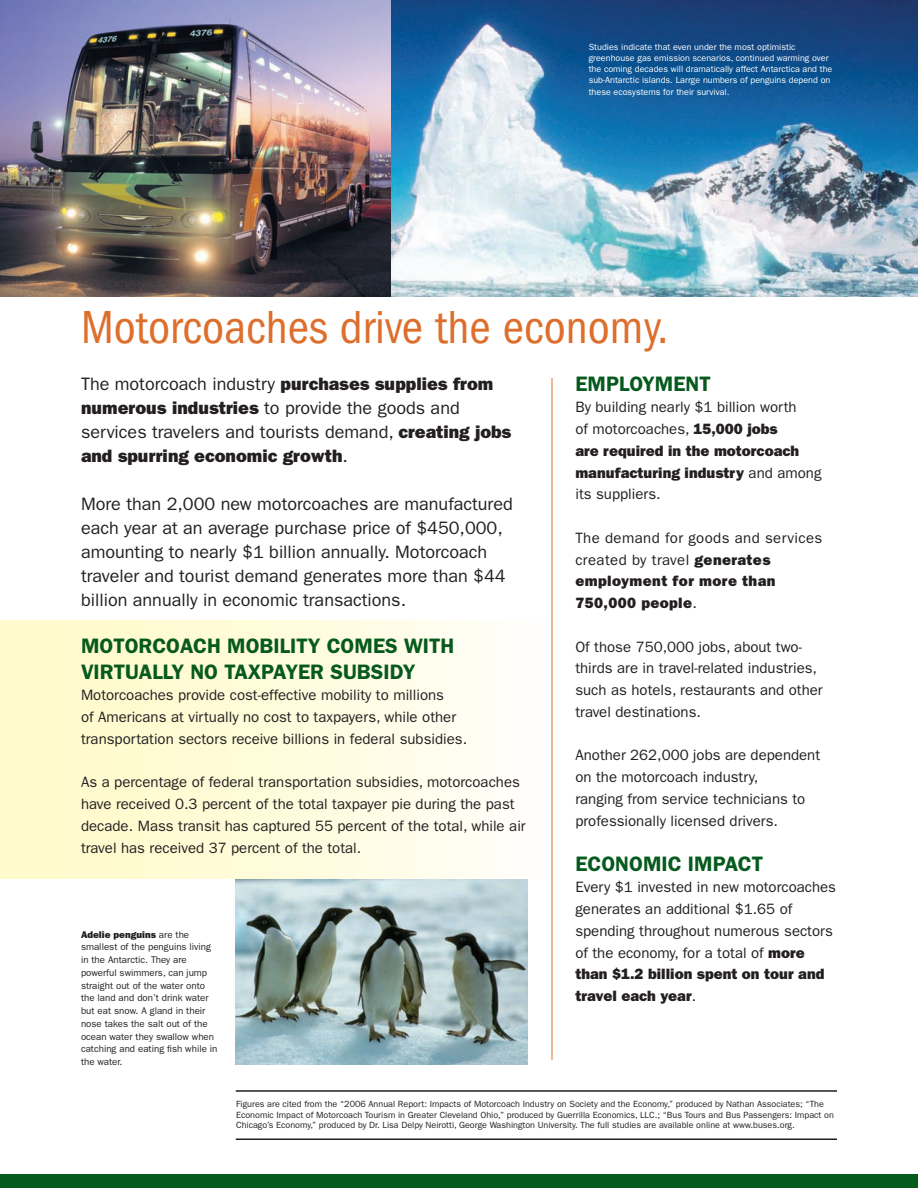
<style>
.page{position:relative;width:918px;height:1188px;background:#fff}
.page>*{position:absolute;margin:0;border:0;box-sizing:border-box;transform-origin:0 0}
.t1{font:condensed 48px "ITC Franklin Gothic Std";color:#dd6e2c}
.t2{font:600 21px "ITC Franklin Gothic Std";color:#075a1e}
.t3{font:18px/24px "ITC Franklin Gothic Std";color:#231f20}
.t4{font:15px/21.8px "ITC Franklin Gothic Std";color:#231f20}
.t5{font:15px/21.8px "ITC Franklin Gothic Std";letter-spacing:.025em;color:#231f20}
.t6{font:9.75px/12.8px "ITC Franklin Gothic Std";color:#231f20}
.t7{font:9px/10.8px "ITC Franklin Gothic Std";color:#231f20}
.t8{font:9px/11.2px "ITC Franklin Gothic Std";color:#fff}
.s1{font-family:"ITC Franklin Gothic Std Hvy"}
</style>
<div class="page">
<img style="left:236px;top:879px;width:291px;height:186px">
<div style="left:0;top:620px;width:552px;height:258px;background:linear-gradient(to right,#fffac5,#fffef9)"></div>
<img style="left:391px;top:0;width:527px;height:297px">
<hr style="left:236px;top:1090px;width:601px;height:2px;background:#231f20">
<hr style="left:236px;top:1138px;width:601px;height:2px;background:#231f20">
<hr style="left:552px;top:378px;width:1px;height:682px;background:#dd6e2c">
<div style="left:0;top:1174px;width:918px;height:14px;background:#075a1e"></div>
<img style="left:0;top:0;width:391px;height:297px">
<p class="t8" style="left:589px;top:41px;width:245px">Studies indicate that even under the most optimistic greenhouse gas emission scenarios, continued warming over the coming decades will dramatically affect Antarctica and the sub-Antarctic islands. Larrge numbers of penguins depend on these ecosystems for their survival.</p>
<p class="t1" style="left:81px;top:301px;width:589px">Motorcoaches drive the economy.</p>
<p class="t3" style="left:81px;top:372px;width:432px">The motorcoach industry <span class="s1">purchases supplies from numerous industries</span> to provide the goods and services travelers and tourists demand, <span class="s1">creating jobs and spurring economic growth</span>.</p>
<p class="t3" style="left:81px;top:492px;width:433px">More than 2,000 new motorcoaches are manufactured each year at an average purchase price of $450,000, amounting to nearly $1 billion annually. Motorcoach traveler and tourist demand generates more than $44 billion annually in economic transactions.</p>
<p class="t2" style="left:81px;top:634px;width:59px">MOTORCOACH</p>
<p class="t2" style="left:227px;top:634px;width:115px">MOBILITYCOME</p>
<p class="t2" style="left:385px;top:634px;width:68px">S WITH</p>
<p class="t2" style="left:81px;top:659px;width:57px">VIRTUALLY</p>
<p class="t2" style="left:190px;top:659px;width:85px">NO TAXPAYER</p>
<p class="t2" style="left:330px;top:659px;width:65px">SUBSIDY</p>
<p class="t4" style="left:81px;top:685px;width:388px">Motorcoaches provide cost-effective mobility to millions<br>of Americans at virtually no cost to taxpayers, while other transportation sectors receive billions in federal subsidies.</p>
<p class="t4" style="left:81px;top:772px;width:446px">As a percentage of federal transportation subsidies, motorcoaches have received 0.3 percent of the total taxpayer pie during the past decade. Mass transit has captured 55 percent of the total, while air travel has received 37 percent of the total.</p>
<p class="t6" style="left:81px;top:928px;width:138px"><span class="s1">Adelie penguins</span> are the smallest of the penguins living in the Antarctic. They are powerful swimmers, can jump straight out of the water onto the land and don’t drink water but eat snow. A gland in their nose takes the salt out of the ocean water they swallow when catching and eating fish while in the water.</p>
<p class="t2" style="left:575px;top:371px;width:133px">EMPLOYMENT</p>
<p class="t4" style="left:575px;top:397px;width:248px">By building nearly $1 billion worth<br>of motorcoaches, <span class="s1">15,000 jobs<br>are required in the motorcoach manufacturing industry</span> and among its suppliers.</p>
<p class="t5" style="left:575px;top:527px;width:249px">The demand for goods and services created by travel <span class="s1">generates employment for more than<br>750,000 people</span>.</p>
<p class="t4" style="left:575px;top:636px;width:249px">Of those 750,000 jobs, about two&shy;thirds are in travel-related industries, such as hotels, restaurants and other travel destinations.</p>
<p class="t4" style="left:575px;top:745px;width:246px">Another 262,000 jobs are dependent on the motorcoach industry,<br>ranging from service technicians to professionally licensed drivers.</p>
<p class="t2" style="left:575px;top:851px;width:186px">ECONOMIC IMPACT</p>
<p class="t4" style="left:575px;top:877px;width:262px">Every $1 invested in new motorcoaches generates an additional $1.65 of spending throughout numerous sectors of the economy, for a total of <span class="s1">more than $1.2 billion spent on tour and travel each year</span>.</p>
<p class="t7" style="left:236px;top:1098px;width:599px">Figures are cited from the “2006 Annual Report: Impacts of Motorcoach Industry on Society and the Economy,” produced by Nathan Associates; “The<br>Economic Impact of Motorcoach Tourism in Greater Cleveland Ohio,” produced by Guerrilla Economics, LLC.; “Bus Tours and Bus Passengers: Impact on<br>Chicago’s Economy,” produced by Dr. Lisa Delpy Neirotti, George Washington University. The full studies are available online at www.buses.org.</p>
</div>
